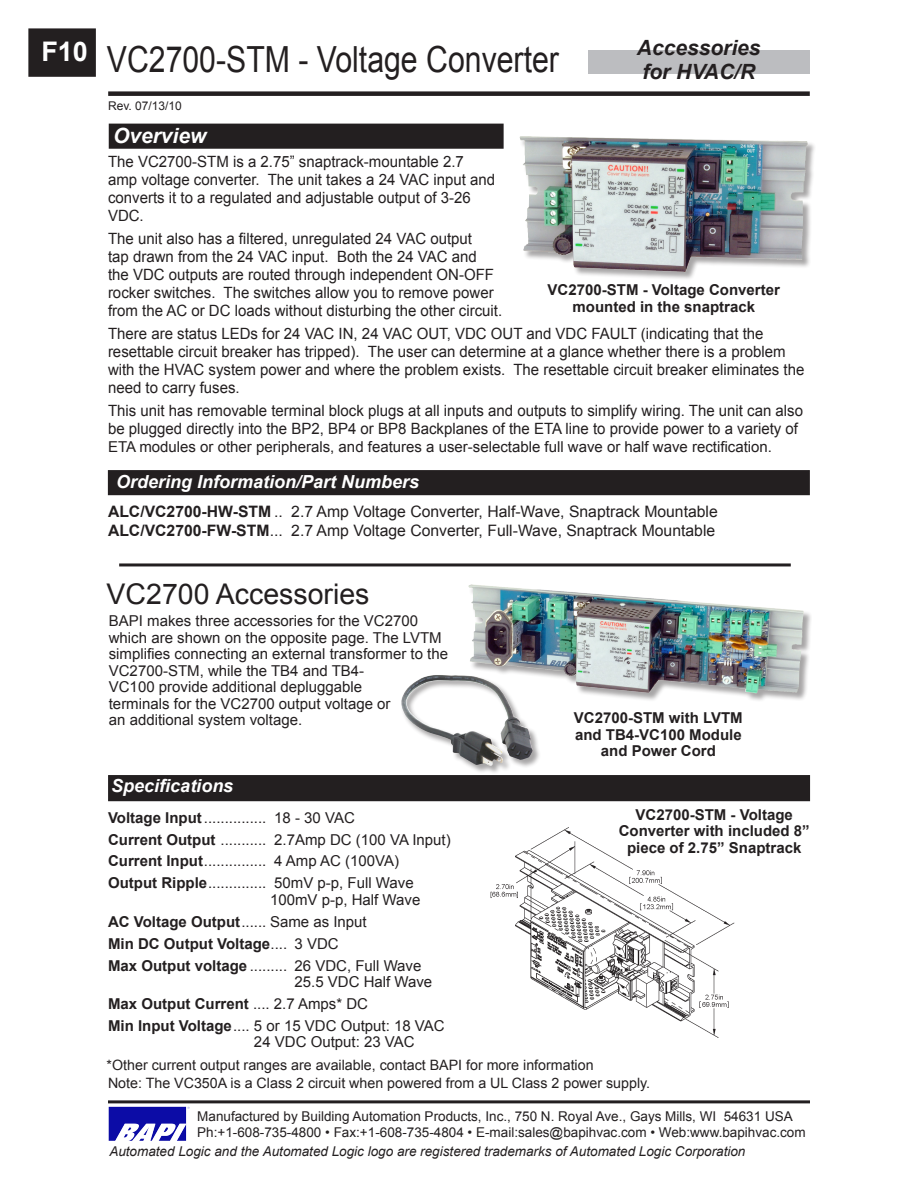
<style>
.page{position:relative;width:918px;height:1188px;background:#fff}
.page>*{position:absolute;margin:0;border:0;box-sizing:border-box;transform-origin:0 0}
.Sub_Section_Title{font:36px "Arial";color:#231f20;scale:.84 1}
.Sub_Section_Title-2{font:28.5px "Arial";color:#231f20}
.t1{font:700 27px "Arial";color:#fff}
.Section_Title{font:italic 700 21px "Arial";color:#231f20}
.Subhead{font:italic 700 21px "Arial";color:#fff}
.Subhead-2{font:italic 700 18px "Arial";color:#fff}
.t2{font:15.75px "Arial";color:#231f20}
.t3{font:15.6px/17.9px "Arial";color:#231f20;scale:.96 1}
.t4{font:15px/16.5px "Arial";color:#231f20}
.Pict_Title{font:700 15px/16.5px "Arial";color:#231f20;text-align:center}
.t5{font:14.25px "Arial";color:#231f20}
.t6{font:13.5px "Arial";color:#231f20}
.t7{font:italic 13.5px "Arial";color:#231f20}
.Body_text{font:12px "Arial";color:#231f20}
.s1{font-weight:700}
.s2{font-weight:400}
</style>
<div class="page">
<div style="left:29px;top:29px;width:66px;height:47px;background:#231f20"></div>
<div style="left:28px;top:28px;width:68px;height:49px;border:2px solid #231f20"></div>
<div style="left:108px;top:91px;width:702px;height:5px;background:#231f20"></div>
<div style="left:588px;top:50px;width:222px;height:23px;background:#bcbdc0"></div>
<hr style="left:108px;top:1100px;width:702px;height:3px;background:#231f20">
<img style="left:108px;top:1106px;width:81px;height:35px">
<div style="left:401px;top:675px;width:140px;height:100px;background:#231f20;opacity:.4"></div>
<img style="left:401px;top:675px;width:36px;height:56px">
<div style="left:110px;top:124px;width:393px;height:24px;background:#231f20"></div>
<div style="left:109px;top:124px;width:395px;height:25px;border:2px solid #231f20"></div>
<div style="left:519px;top:136px;width:297px;height:145px;background:#231f20;opacity:.4"></div>
<img style="left:519px;top:136px;width:284px;height:136px">
<div style="left:468px;top:584px;width:344px;height:118px;background:#231f20;opacity:.4"></div>
<img style="left:468px;top:585px;width:194px;height:108px">
<div style="left:109px;top:776px;width:700px;height:24px;background:#231f20"></div>
<div style="left:108px;top:775px;width:702px;height:26px;border:2px solid #231f20"></div>
<hr style="left:119px;top:563px;width:672px;height:3px;background:#231f20">
<img style="left:490px;top:827px;width:245px;height:211px">
<div style="left:109px;top:471px;width:700px;height:23px;background:#231f20"></div>
<div style="left:108px;top:470px;width:702px;height:25px;border:2px solid #231f20"></div>
<p class="t1" style="left:41px;top:34px;width:48px">F10</p>
<p class="Section_Title" style="left:637px;top:33px;width:125px">Accessories</p>
<p class="Section_Title" style="left:642px;top:57px;width:114px">for HVAC/R</p>
<p class="Sub_Section_Title" style="left:107px;top:35px;width:540px">VC2700-STM - Voltage Converter</p>
<p class="Body_text" style="left:108px;top:98px;width:75px">Rev. 07/13/10</p>
<p class="Subhead" style="left:113px;top:121px;width:95px">Overview</p>
<p class="t3" style="left:108px;top:153px;width:405px">The VC2700-STM is a 2.75” snaptrack-mountable 2.7 amp voltage converter. The unit takes a 24 VAC input and converts it to a regulated and adjustable output of 3-26<br>VDC.</p>
<p class="t3" style="left:108px;top:230px;width:412px">The unit also has a filtered, unregulated 24 VAC output<br>tap drawn from the 24 VAC input. Both the 24 VAC and<br>the VDC outputs are routed through independent ON-OFF rocker switches. The switches allow you to remove power from the AC or DC loads without disturbing the other circuit.</p>
<p class="t3" style="left:108px;top:325px;width:727px">There are status LEDs for 24 VAC IN, 24 VAC OUT, VDC OUT and VDC FAULT (indicating that the resettable circuit breaker has tripped). The user can determine at a glance whether there is a problem with the HVAC system power and where the problem exists. The resettable circuit breaker eliminates the need to carry fuses.</p>
<p class="t3" style="left:108px;top:402px;width:726px">This unit has removable terminal block plugs at all inputs and outputs to simplify wiring. The unit can also be plugged directly into the BP2, BP4 or BP8 Backplanes of the ETA line to provide power to a variety of</p>
<p class="t4" style="left:108px;top:438px;width:666px">ETA modules or other peripherals, and features a user-selectable full wave or half wave rectification.</p>
<p class="Pict_Title" style="left:548px;top:282px;width:234px">VC2700-STM - Voltage Converter mounted in the snaptrack</p>
<p class="Subhead-2" style="left:116px;top:469px;width:305px">Ordering Information/Part Numbers</p>
<p class="t2" style="left:108px;top:501px;width:611px"><span class="s1">ALC/VC2700-HW-STM</span> .. 2.7 Amp Voltage Converter, Half-Wave, Snaptrack Mountable</p>
<p class="t2" style="left:108px;top:520px;width:609px"><span class="s1">ALC/VC2700-FW-STM</span>... 2.7 Amp Voltage Converter, Full-Wave, Snaptrack Mountable</p>
<p class="Sub_Section_Title-2" style="left:107px;top:576px;width:264px">VC2700 Accessories</p>
<p class="t4" style="left:109px;top:613px;width:341px">BAPI makes three accessories for the VC2700 which are shown on the opposite page. The LVTM simplifies connecting an external transformer to the VC2700-STM, while the TB4 and TB4-<br>VC100 provide additional depluggable<br>terminals for the VC2700 output voltage or<br>an additional system voltage.</p>
<p class="Subhead-2" style="left:111px;top:774px;width:124px">Specifications</p>
<p class="t4" style="left:108px;top:809px;width:248px"><span class="s1">Voltage Input</span>............... 18 - 30 VAC</p>
<p class="t4" style="left:108px;top:831px;width:344px"><span class="s1">Current Output</span> ........... 2.7Amp DC (100 VA Input)</p>
<p class="t4" style="left:108px;top:853px;width:292px"><span class="s1">Current Input</span>............... 4 Amp AC (100VA)</p>
<p class="t4" style="left:108px;top:875px;width:307px"><span class="s1">Output Ripple</span>.............. 50mV p-p, Full Wave</p>
<p class="t4" style="left:270px;top:891px;width:152px">100mV p-p, Half Wave</p>
<p class="t4" style="left:108px;top:913px;width:260px"><span class="s1">AC Voltage Output</span>...... Same as Input</p>
<p class="Pict_Title" style="left:108px;top:936px;width:232px">Min DC Output Voltage<span class="s2">.... 3 VDC</span></p>
<p class="t4" style="left:108px;top:957px;width:315px"><span class="s1">Max Output voltage</span> ......... 26 VDC, Full Wave</p>
<p class="t4" style="left:294px;top:974px;width:139px">25.5 VDC Half Wave</p>
<p class="Pict_Title" style="left:108px;top:996px;width:262px">Max Output Current <span class="s2">.... 2.7 Amps* DC</span></p>
<p class="t4" style="left:108px;top:1017px;width:338px"><span class="s1">Min Input Voltage</span>.... 5 or 15 VDC Output: 18 VAC</p>
<p class="t4" style="left:254px;top:1034px;width:162px">24 VDC Output: 23 VAC</p>
<p class="Pict_Title" style="left:574px;top:710px;width:170px">VC2700-STM with LVTM and TB4-VC100 Module and Power Cord</p>
<p class="Pict_Title" style="left:619px;top:807px;width:192px">VC2700-STM - Voltage<br>Converter with included 8” piece of 2.75” Snaptrack</p>
<p class="t5" style="left:107px;top:1055px;width:489px">*Other current output ranges are available, contact BAPI for more information</p>
<p class="t5" style="left:108px;top:1074px;width:544px">Note: The VC350A is a Class 2 circuit when powered from a UL Class 2 power supply.</p>
<p class="t6" style="left:197px;top:1107px;width:597px">Manufactured by Building Automation Products, Inc., 750 N. Royal Ave., Gays Mills, WI 54631 USA</p>
<p class="t6" style="left:197px;top:1123px;width:610px">Ph:+1-608-735-4800 • Fax:+1-608-735-4804 • E-mail:sales@bapihvac.com • Web:www.bapihvac.com</p>
<p class="t7" style="left:109px;top:1143px;width:638px">Automated Logic and the Automated Logic logo are registered trademarks of Automated Logic Corporation</p>
</div>
